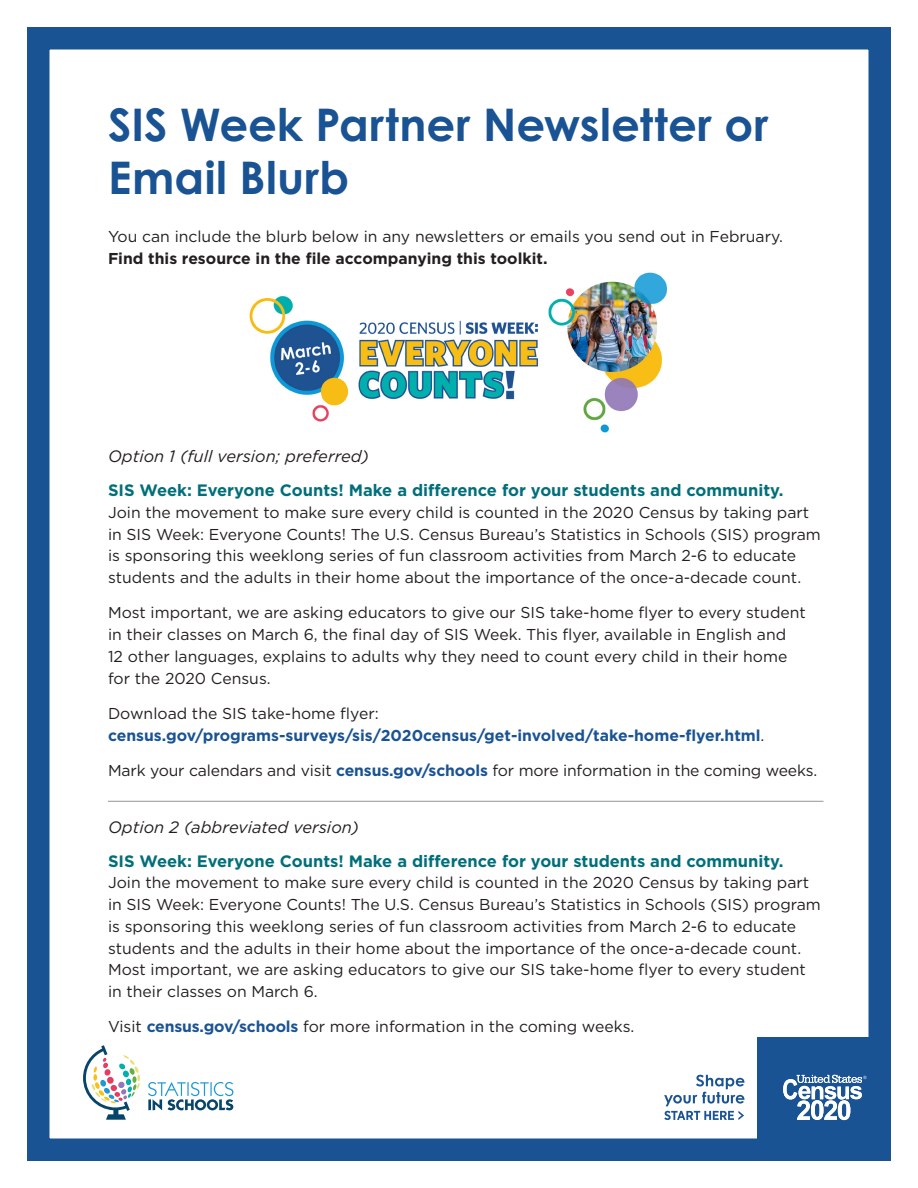
<style>
.page{position:relative;width:918px;height:1188px;background:#fff}
.page>*{position:absolute;margin:0;border:0;box-sizing:border-box;transform-origin:0 0}
.t1{font:700 45px/52.5px "Century Gothic Pro";letter-spacing:.005em;color:#1a5393}
.Body_Copy{font:700 16.5px/33.8px "Gotham HTF";color:#006f7a}
.Body_Copy-2{font:15.75px/21.8px "Gotham HTF";color:#231f20}
.Body_Copy-3{font:700 15.75px/21.8px "Gotham HTF";color:#1a5393}
.s1{font-weight:700}
.s2{font-weight:400;font-style:italic;color:#231f20}
.s3{font-weight:400;color:#231f20}
.s4{font-weight:700;color:#1a5393}
</style>
<div class="page">
<div style="left:27px;top:27px;width:864px;height:1134px;border:22px solid #1a5393"></div>
<div style="left:758px;top:1037px;width:133px;height:124px;background:#1a5393"></div>
<svg style="left:664px;top:1075px;width:80px;height:45px"></svg>
<svg style="left:783px;top:1075px;width:84px;height:45px"></svg>
<svg style="left:148px;top:1082px;width:85px;height:28px"></svg>
<svg style="left:83px;top:1045px;width:57px;height:75px"></svg>
<img style="left:249px;top:272px;width:418px;height:161px">
<hr style="left:108px;top:801px;width:716px;height:1px;background:#939598">
<h1 class="t1" style="left:108px;top:98px;width:662px">SIS Week Partner Newsletter or<br>Email Blurb</h1>
<p class="Body_Copy-2" style="left:108px;top:226px;width:676px">You can include the blurb below in any newsletters or emails you send out in February.<br><span class="s1">Find this resource in the file accompanying this toolkit.</span></p>
<p class="Body_Copy" style="left:108px;top:439px;width:677px"><span class="s2">Option 1 (full version; preferred)<br></span>SIS Week: Everyone Counts! Make a difference for your students and community.</p>
<p class="Body_Copy-2" style="left:108px;top:501px;width:714px">Join the movement to make sure every child is counted in the 2020 Census by taking part in SIS Week: Everyone Counts! The U.S. Census Bureau’s Statistics in Schools (SIS) program is sponsoring this weeklong series of fun classroom activities from March 2-6 to educate students and the adults in their home about the importance of the once-a-decade count.</p>
<p class="Body_Copy-2" style="left:108px;top:602px;width:699px">Most important, we are asking educators to give our SIS take-home flyer to every student in their classes on March 6, the final day of SIS Week. This flyer, available in English and<br>12 other languages, explains to adults why they need to count every child in their home for the 2020 Census.</p>
<p class="Body_Copy-3" style="left:108px;top:702px;width:658px"><span class="s3">Download the SIS take-home flyer: </span>census.gov/programs-surveys/sis/2020census/get-involved/take-home-flyer.html<span class="s3">.</span></p>
<p class="Body_Copy-2" style="left:108px;top:759px;width:711px">Mark your calendars and visit <span class="s4">census.gov/schools</span> for more information in the coming weeks.</p>
<p class="Body_Copy" style="left:108px;top:810px;width:677px"><span class="s2">Option 2 (abbreviated version)<br></span>SIS Week: Everyone Counts! Make a difference for your students and community.</p>
<p class="Body_Copy-2" style="left:108px;top:872px;width:714px">Join the movement to make sure every child is counted in the 2020 Census by taking part in SIS Week: Everyone Counts! The U.S. Census Bureau’s Statistics in Schools (SIS) program is sponsoring this weeklong series of fun classroom activities from March 2-6 to educate students and the adults in their home about the importance of the once-a-decade count.<br>Most important, we are asking educators to give our SIS take-home flyer to every student in their classes on March 6.</p>
<p class="Body_Copy-2" style="left:108px;top:1016px;width:528px">Visit <span class="s4">census.gov/schools</span> for more information in the coming weeks.</p>
</div>
